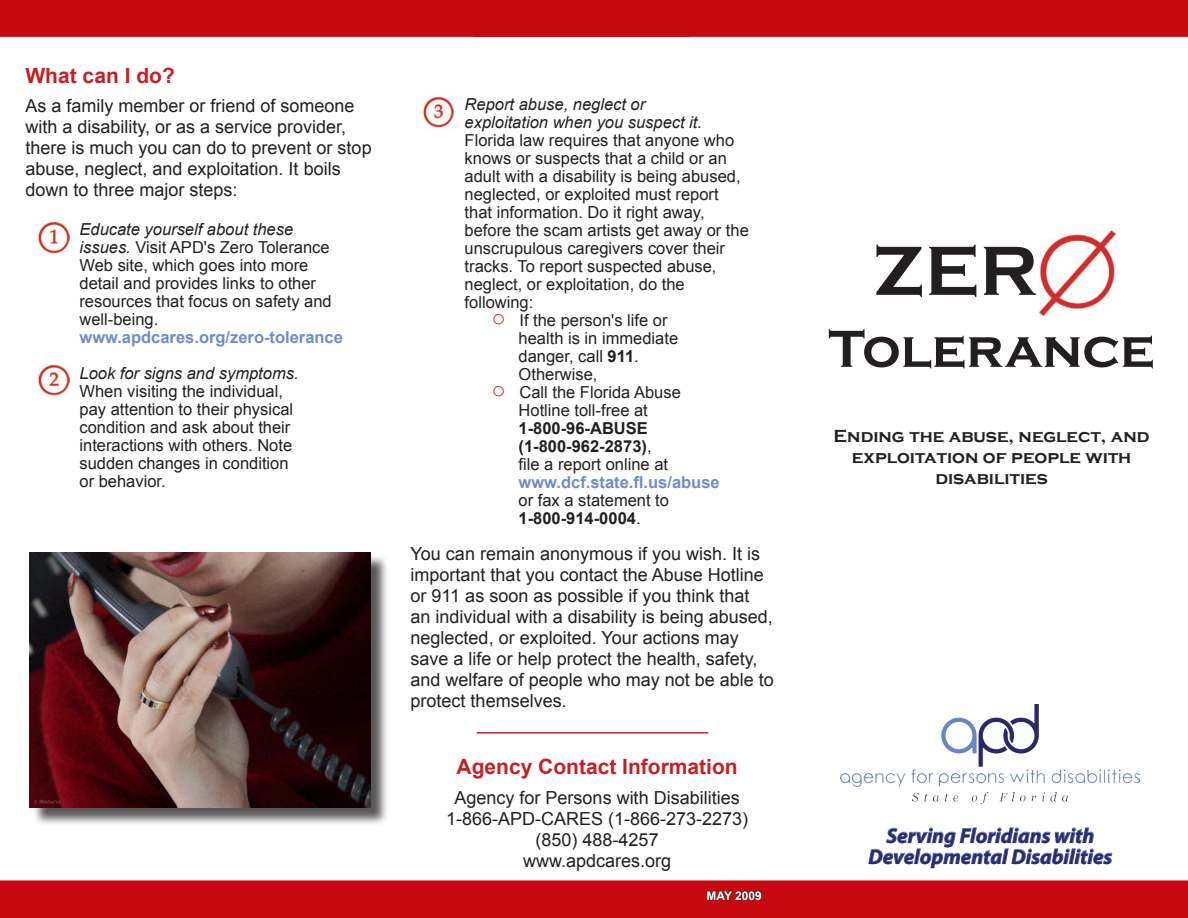
<style>
.page{position:relative;width:1188px;height:918px;background:#fff}
.page>*{position:absolute;margin:0;border:0;box-sizing:border-box;transform-origin:0 0}
.t1{font:700 72px "Copperplate Gothic";color:#231f20}
.t2{font:700 54px "Copperplate Gothic";color:#231f20}
.t3{font:italic 700 21px "Myriad Pro";color:#2c2a6e}
.Heading{font:700 21px "Arial";color:#c62026}
.t4{font:18px/21px "Arial";color:#231f20}
.t5{font:700 18px/21px "Copperplate Gothic";color:#231f20;text-align:center}
.bullet{font:16.5px/18px "Arial";color:#231f20}
.bullet_tabbed{font:16.5px/18px "Arial";color:#231f20}
.bullet-2{font:700 16.5px "Arial";color:#6e8dc8}
.t6{font:700 12px "Arial";color:#fff}
.s1{font-style:italic}
.s2{font-weight:700;font-size:24px;color:#c62026}
.s3{font-weight:700}
.s4{font-weight:700;color:#6e8dc8}
.s5{color:#fff}
</style>
<div class="page">
<img style="left:0;top:0;width:1188px;height:918px">
<svg style="left:707px;top:890px;width:55px;height:11px"></svg>
<svg style="left:868px;top:827px;width:245px;height:42px"></svg>
<img style="left:840px;top:705px;width:300px;height:98px">
<div style="left:32px;top:554px;width:357px;height:272px;background:#231f20;opacity:.75"></div>
<img style="left:30px;top:552px;width:340px;height:255px">
<img style="left:1039px;top:230px;width:76px;height:85px">
<img style="left:423px;top:96px;width:31px;height:34px">
<img style="left:38px;top:220px;width:32px;height:36px">
<img style="left:38px;top:363px;width:32px;height:35px">
<hr style="left:477px;top:732px;width:231px;height:2px;background:#c62026">
<p class="Heading" style="left:26px;top:61px;width:151px">What can I do?</p>
<p class="t4" style="left:26px;top:95px;width:348px">As a family member or friend of someone with a disability, or as a service provider, there is much you can do to prevent or stop abuse, neglect, and exploitation. It boils down to three major steps:</p>
<p class="bullet" style="left:80px;top:220px;width:254px"><span class="s1">Educate yourself about these issues.</span> Visit APD's Zero Tolerance<br>Web site, which goes into more detail and provides links to other resources that focus on safety and well-being.</p>
<p class="bullet-2" style="left:80px;top:326px;width:265px">www.apdcares.org/zero-tolerance</p>
<p class="bullet" style="left:80px;top:364px;width:221px"><span class="s1">Look for signs and symptoms.<br></span>When visiting the individual, pay attention to their physical condition and ask about their interactions with others. Note sudden changes in condition or behavior.</p>
<p class="bullet" style="left:465px;top:95px;width:286px"><span class="s1">Report abuse, neglect or<br>exploitation when you suspect it.<br></span>Florida law requires that anyone who knows or suspects that a child or an adult with a disability is being abused, neglected, or exploited must report that information. Do it right away, before the scam artists get away or the unscrupulous caregivers cover their tracks. To report suspected abuse, neglect, or exploitation, do the following:</p>
<p class="bullet_tabbed" style="left:519px;top:311px;width:161px;text-indent:-27px"><span class="s2">○</span> If the person's life or health is in immediate danger, call <span class="s3">911</span>.<br>Otherwise,</p>
<p class="bullet_tabbed" style="left:519px;top:383px;width:203px;text-indent:-27px"><span class="s2">○</span> Call the Florida Abuse<br>Hotline toll-free at<br><span class="s3">1-800-96-ABUSE (1-800-962-2873)</span>,<br>file a report online at <span class="s4">www.dcf.state.fl.us/abuse </span>or fax a statement to<br><span class="s3">1-800-914-0004</span>.</p>
<p class="t4" style="left:411px;top:543px;width:365px">You can remain anonymous if you wish. It is important that you contact the Abuse Hotline or 911 as soon as possible if you think that an individual with a disability is being abused, neglected, or exploited. Your actions may save a life or help protect the health, safety, and welfare of people who may not be able to protect themselves.</p>
<p class="Heading" style="left:457px;top:753px;width:283px">Agency Contact Information</p>
<p class="t4" style="left:455px;top:787px;width:287px">Agency for Persons with Disabilities</p>
<p class="t4" style="left:446px;top:808px;width:304px">1-866-APD-CARES (1-866-273-2273)</p>
<p class="t4" style="left:536px;top:829px;width:125px">(850) 488-4257</p>
<p class="t4" style="left:523px;top:850px;width:150px">www.apdcares.org</p>
<p class="t6" style="left:707px;top:888px;width:57px">MAY 2009</p>
<p class="t1" style="left:873px;top:231px;width:238px">ZER <span class="s5">_</span></p>
<p class="t2" style="left:828px;top:319px;width:328px">Tolerance</p>
<p class="t5" style="left:834px;top:426px;width:317px">Ending the abuse, neglect, and exploitation of people with disabilities</p>
<p class="t3" style="left:886px;top:822px;width:210px">Serving Floridians with</p>
<p class="t3" style="left:868px;top:843px;width:246px">Developmental Disabilities</p>
</div>
